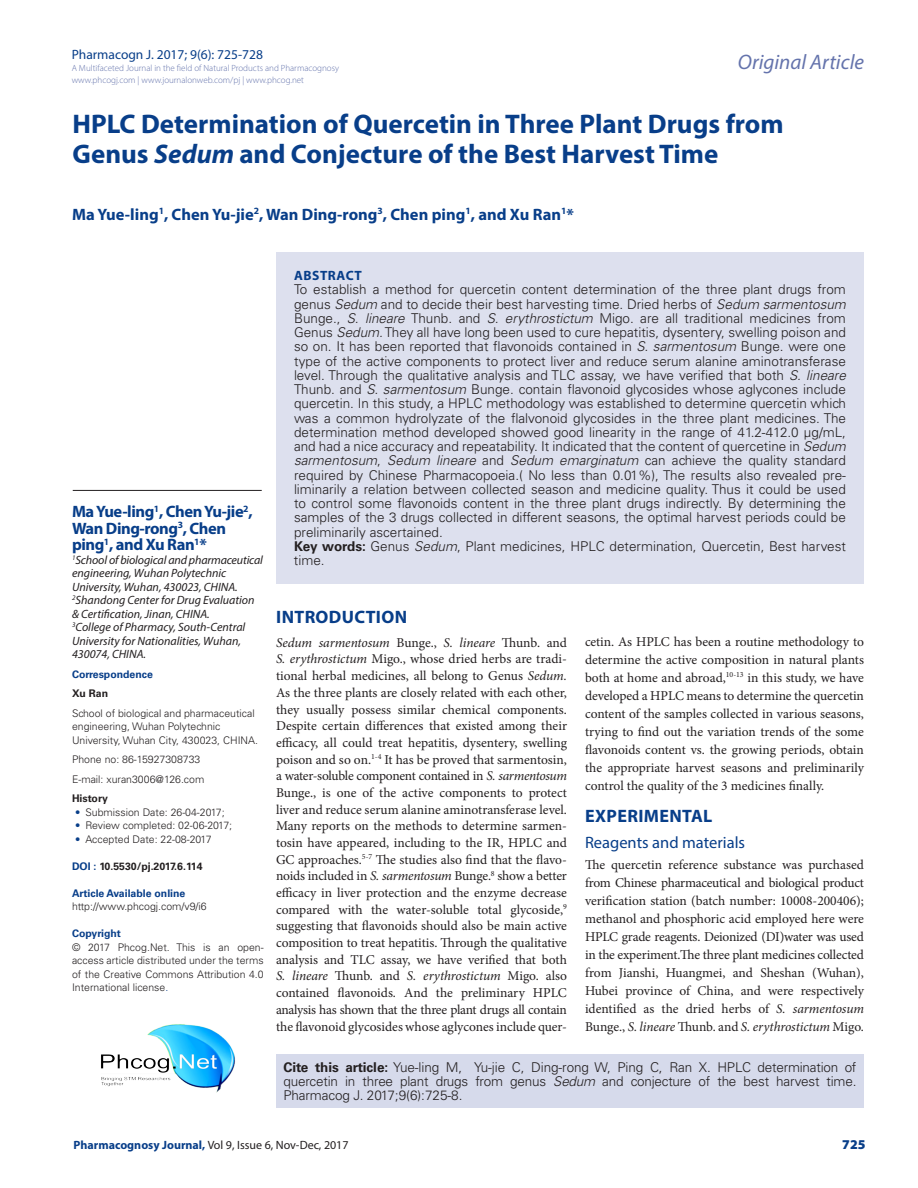
<style>
.page{position:relative;width:918px;height:1188px;background:#fff}
.page>*{position:absolute;margin:0;border:0;box-sizing:border-box;transform-origin:0 0}
.CT{font:700 27px/30px "Myriad Pro";color:#083e89}
.t1{font:italic 21px "Myriad Pro";color:#6473ac}
._1_HD{font:700 18px "Myriad Pro";letter-spacing:.02em;color:#083e89}
.CA{font:700 16.5px "Myriad Pro";color:#083e89}
.CA-2{font:700 16.5px/16.5px "Myriad Pro";letter-spacing:-.025em;color:#083e89}
._2_HD{font:16.5px "Myriad Pro";color:#083e89}
.TXT{font:13.5px/16.6px "Minion Pro";color:#231f20;text-align:justify}
.ABS_TXT{font:300 13.5px/14.2px "Univers LT Std";color:#231f20;text-align:justify}
.t2{font:13.5px "Myriad Pro";color:#083e89}
.ABS_HD{font:700 13.5px "Myriad Pro";letter-spacing:.04em;color:#083e89}
.RRH{font:900 13.5px "Myriad Pro";color:#083e89}
.CA_Aff{font:italic 12px/13.5px "Myriad Pro";color:#231f20}
.RRH-2{font:12px "Myriad Pro";color:#231f20}
.ABS_AU_ADD{font:300 10.5px/13.5px "Univers LT Std";color:#231f20}
.ABS_AU_ADD-2{font:700 10.5px "Univers LT Std";color:#231f20}
.ABS_AU_ADD-3{font:700 10.5px "Univers LT Std";color:#083e89}
.ABS_TXT-2{font:700 10.5px "Univers LT Std";color:#083e89}
.t3{font:300 9px/12px "Myriad Pro";color:#6473ac}
.s1{font-style:italic}
.s2{color:#083e89}
.s3{font-weight:700}
.s4{font-weight:700;color:#083e89}
</style>
<div class="page">
<div style="left:276px;top:252px;width:588px;height:331px;background:#dde0ee"></div>
<hr style="left:73px;top:490px;width:189px;height:1px;background:#231f20">
<div style="left:276px;top:1054px;width:588px;height:54px;background:#d6daeb"></div>
<img style="left:101px;top:1024px;width:134px;height:69px">
<p class="t2" style="left:72px;top:46px;width:193px">Pharmacogn J. 2017; 9(6): 725-728</p>
<p class="t3" style="left:72px;top:62px;width:269px">A Multifaceted Journal in the field of Natural Products and Pharmacognosy www.phcogj.com | www.journalonweb.com/pj | www.phcog.net</p>
<h2 class="t1" style="left:738px;top:49px;width:128px">Original Article</h2>
<p class="CT" style="left:73px;top:108px;width:713px">HPLC Determination of Quercetin in Three Plant Drugs from<br>Genus <span class="s1">Sedum</span> and Conjecture of the Best Harvest Time</p>
<p class="CA" style="left:72px;top:203px;width:503px">Ma Yue-ling<sup>1</sup>, Chen Yu-jie<sup>2</sup>, Wan Ding-rong<sup>3</sup>, Chen ping<sup>1</sup>, and Xu Ran<sup>1</sup>*</p>
<p class="CA-2" style="left:72px;top:503px;width:182px">Ma Yue-ling<sup>1</sup>, Chen Yu-jie<sup>2</sup>,<br>Wan Ding-rong<sup>3</sup>, Chen ping<sup>1</sup>, and Xu Ran<sup>1</sup>*</p>
<p class="CA_Aff" style="left:72px;top:553px;width:192px"><sup>1</sup>School of biological and pharmaceutical engineering, Wuhan Polytechnic<br>University, Wuhan, 430023, CHINA.</p>
<p class="CA_Aff" style="left:72px;top:593px;width:184px"><sup>2</sup>Shandong Center for Drug Evaluation &amp; Certification, Jinan, CHINA.</p>
<p class="CA_Aff" style="left:72px;top:620px;width:175px"><sup>3</sup>College of Pharmacy, South-Central<br>University for Nationalities, Wuhan,<br>430074, CHINA.</p>
<p class="ABS_TXT-2" style="left:72px;top:668px;width:82px">Correspondence</p>
<p class="ABS_AU_ADD-2" style="left:72px;top:688px;width:38px">Xu Ran</p>
<p class="ABS_AU_ADD" style="left:72px;top:706px;width:188px">School of biological and pharmaceutical engineering, Wuhan Polytechnic<br>University, Wuhan City, 430023, CHINA.</p>
<p class="ABS_AU_ADD" style="left:72px;top:753px;width:130px">Phone no: 86-15927308733</p>
<p class="ABS_AU_ADD" style="left:72px;top:772px;width:134px">E-mail: xuran3006@126.com</p>
<p class="ABS_AU_ADD-2" style="left:72px;top:793px;width:37px">History</p>
<p class="ABS_AU_ADD" style="left:75px;top:805px;width:151px"><span class="s2">•</span> Submission Date: 26-04-2017;</p>
<p class="ABS_AU_ADD" style="left:75px;top:819px;width:159px"><span class="s2">•</span> Review completed: 02-06-2017;</p>
<p class="ABS_AU_ADD" style="left:75px;top:832px;width:138px"><span class="s2">•</span> Accepted Date: 22-08-2017</p>
<p class="ABS_AU_ADD-2" style="left:72px;top:860px;width:132px"><span class="s2">DOI :</span> 10.5530/pj.2017.6.114</p>
<p class="ABS_AU_ADD-3" style="left:72px;top:887px;width:115px">Article Available online</p>
<p class="ABS_AU_ADD" style="left:72px;top:900px;width:136px">http://www.phcogj.com/v9/i6</p>
<p class="ABS_AU_ADD-3" style="left:72px;top:928px;width:50px">Copyright</p>
<p class="ABS_AU_ADD" style="left:72px;top:940px;width:193px;text-align:justify">© 2017 Phcog.Net. This is an open&shy;access article distributed under the terms of the Creative Commons Attribution 4.0<br>International license<span class="s2">.</span></p>
<p class="ABS_HD" style="left:294px;top:267px;width:69px">ABSTRACT</p>
<p class="ABS_TXT" style="left:294px;top:283px;width:554px">To establish a method for quercetin content determination of the three plant drugs from genus <span class="s1">Sedum</span> and to decide their best harvesting time. Dried herbs of <span class="s1">Sedum sarmentosum </span>Bunge., <span class="s1">S. lineare</span> Thunb. and <span class="s1">S. erythrostictum</span> Migo. are all traditional medicines from Genus <span class="s1">Sedum.</span> They all have long been used to cure hepatitis, dysentery, swelling poison and so on. It has been reported that flavonoids contained in <span class="s1">S. sarmentosum</span> Bunge. were one type of the active components to protect liver and reduce serum alanine aminotransferase level. Through the qualitative analysis and TLC assay, we have verified that both <span class="s1">S. lineare </span>Thunb. and <span class="s1">S. sarmentosum</span> Bunge. contain flavonoid glycosides whose aglycones include quercetin. In this study, a HPLC methodology was established to determine quercetin which was a common hydrolyzate of the flalvonoid glycosides in the three plant medicines. The determination method developed showed good linearity in the range of 41.2-412.0 µg/mL, and had a nice accuracy and repeatability. It indicated that the content of quercetine in <span class="s1">Sedum sarmentosum</span>, <span class="s1">Sedum lineare</span> and <span class="s1">Sedum emarginatum</span> can achieve the quality standard required by Chinese Pharmacopoeia.( No less than 0.01%), The results also revealed pre&shy;liminarily a relation between collected season and medicine quality. Thus it could be used to control some flavonoids content in the three plant drugs indirectly. By determining the samples of the 3 drugs collected in different seasons, the optimal harvest periods could be preliminarily ascertained.</p>
<p class="ABS_TXT" style="left:294px;top:539px;width:554px"><span class="s3">Key words:</span> Genus <span class="s1">Sedum</span>, Plant medicines, HPLC determination, Quercetin, Best harvest time.</p>
<p class="_1_HD" style="left:276px;top:605px;width:132px">INTRODUCTION</p>
<p class="TXT" style="left:276px;top:634px;width:293px"><span class="s1">Sedum sarmentosum</span> Bunge., <span class="s1">S. lineare</span> Thunb. and <span class="s1">S. erythrostictum</span> Migo., whose dried herbs are tradi&shy;tional herbal medicines, all belong to Genus <span class="s1">Sedum.<br></span>As the three plants are closely related with each other, they usually possess similar chemical components.<br>Despite certain differences that existed among their efficacy, all could treat hepatitis, dysentery, swelling poison and so on.<sup>1-4</sup> It has be proved that sarmentosin, a water-soluble component contained in <span class="s1">S. sarmentosum </span>Bunge., is one of the active components to protect liver and reduce serum alanine aminotransferase level.<br>Many reports on the methods to determine sarmen&shy;tosin have appeared, including to the IR, HPLC and GC approaches.<sup>5-7</sup> The studies also find that the flavo&shy;noids included in <span class="s1">S. sarmentosum</span> Bunge.<sup>8</sup> show a better efficacy in liver protection and the enzyme decrease compared with the water-soluble total glycoside,<sup>9 </sup>suggesting that flavonoids should also be main active composition to treat hepatitis. Through the qualitative analysis and TLC assay, we have verified that both <span class="s1">S. lineare</span> Thunb. and <span class="s1">S. erythrostictum</span> Migo. also contained flavonoids. And the preliminary HPLC analysis has shown that the three plant drugs all contain the flavonoid glycosides whose aglycones include quer-</p>
<p class="TXT" style="left:585px;top:633px;width:281px;line-height:18px">cetin. As HPLC has been a routine methodology to determine the active composition in natural plants both at home and abroad,<sup>10-13</sup> in this study, we have developed a HPLC means to determine the quercetin content of the samples collected in various seasons, trying to find out the variation trends of the some flavonoids content vs. the growing periods, obtain the appropriate harvest seasons and preliminarily control the quality of the 3 medicines finally.</p>
<p class="_1_HD" style="left:585px;top:805px;width:129px">EXPERIMENTAL</p>
<p class="_2_HD" style="left:585px;top:832px;width:162px">Reagents and materials</p>
<p class="TXT" style="left:585px;top:856px;width:281px;line-height:18px">The quercetin reference substance was purchased from Chinese pharmaceutical and biological product verification station (batch number: 10008-200406); methanol and phosphoric acid employed here were HPLC grade reagents. Deionized (DI)water was used in the experiment.The three plant medicines collected from Jianshi, Huangmei, and Sheshan (Wuhan), Hubei province of China, and were respectively identified as the dried herbs of <span class="s1">S. sarmentosum </span>Bunge., <span class="s1">S. lineare</span> Thunb. and <span class="s1">S. erythrostictum</span> Migo.</p>
<p class="ABS_TXT" style="left:284px;top:1060px;width:574px"><span class="s3">Cite this article:</span> Yue-ling M, Yu-jie C, Ding-rong W, Ping C, Ran X. HPLC determination of quercetin in three plant drugs from genus <span class="s1">Sedum</span> and conjecture of the best harvest time.<br>Pharmacog J. 2017;9(6):725-8.</p>
<p class="RRH-2" style="left:74px;top:1138px;width:277px"><span class="s4">Pharmacognosy Journal,</span> Vol 9, Issue 6, Nov-Dec, 2017</p>
<p class="RRH" style="left:842px;top:1136px;width:25px">725</p>
</div>
